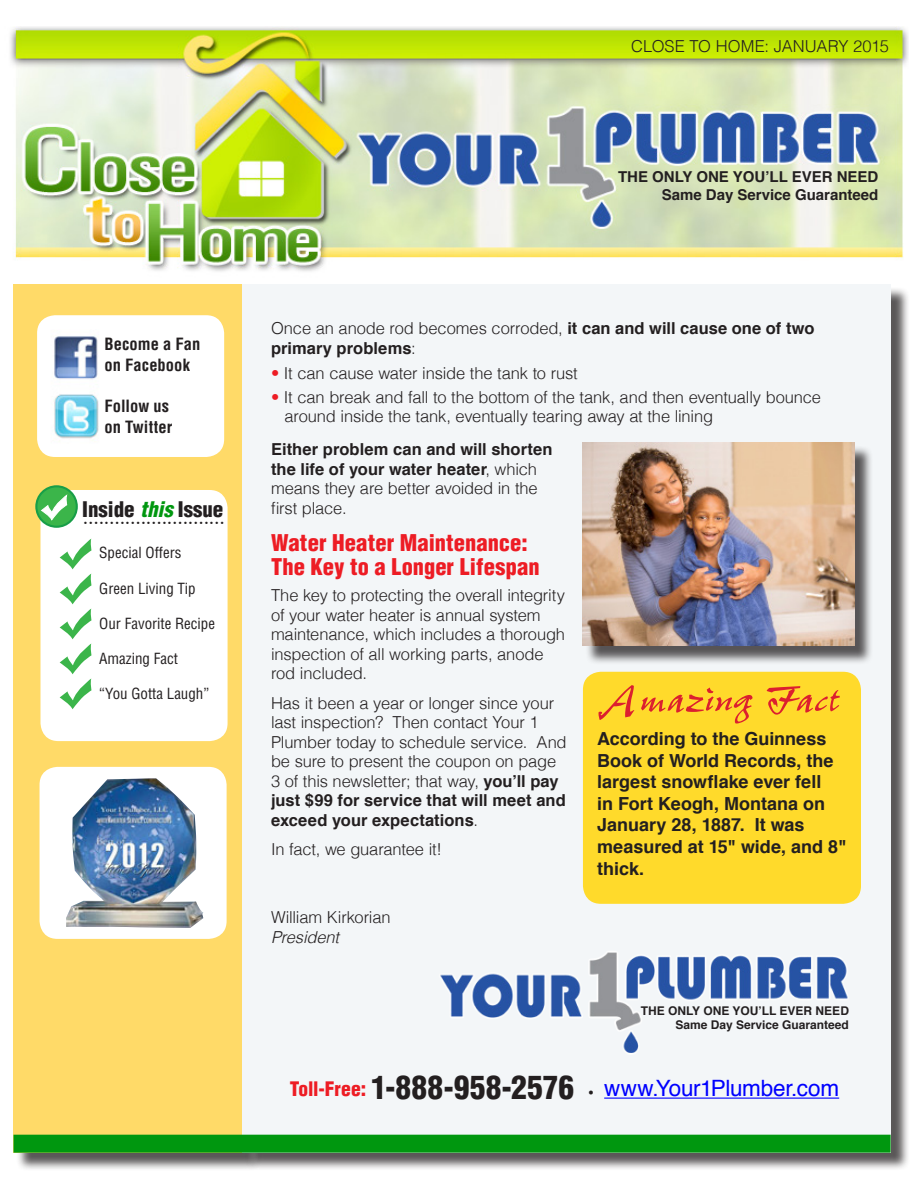
<style>
.page{position:relative;width:918px;height:1188px;background:#fff}
.page>*{position:absolute;margin:0;border:0;box-sizing:border-box;transform-origin:0 0}
.Body_Text{font:900 condensed 22.5px/24px "Helvetica";letter-spacing:.005em;color:#ed1c24}
.t1{font:22.5px "Helvetica";letter-spacing:-.01em;color:#00f}
.t2{font:21px "Times";color:#231f20}
.t3{font:900 condensed 21px "Helvetica";color:#231f20}
.t4{font:700 18px/21.6px "Helvetica";color:#231f20}
.Body_Text-2{font:300 16.5px/19.5px "Helvetica";letter-spacing:-.01em;color:#231f20}
.Body_Text-3{font:700 16.5px/19.5px "Helvetica";letter-spacing:.005em;color:#231f20}
.Bullet_Copy{font:300 16.5px/19.5px "Helvetica";letter-spacing:-.01em;color:#231f20}
.t5{font:700 condensed 16.5px/21px "Helvetica";letter-spacing:.005em;color:#231f20}
.Normal__Web{font:300 16.5px/19.5px "Helvetica";letter-spacing:-.01em;color:#231f20}
.t6{font:condensed 15px "Helvetica";color:#231f20}
.t7{font:700 15px/18px "Helvetica";color:#231f20;text-align:right}
.t8{font:700 12px/14.4px "Helvetica";color:#231f20;text-align:right}
.s1{font-style:italic;color:#00970f}
.s2{font-weight:300}
.s3{color:#ed1c24}
.s4{font-weight:700}
.s5{font-style:italic}
.s6{font-weight:900;font-stretch:condensed;font-size:19.5px;color:#ed1c24}
.s7{font-weight:900;font-stretch:condensed;font-size:31.5px;color:#231f20}
</style>
<div class="page">
<div style="left:14px;top:285px;width:229px;height:868px;background:#ffda68"></div>
<div style="left:245px;top:286px;width:665px;height:885px;background:#231f20;opacity:.75"></div>
<div style="left:242px;top:284px;width:649px;height:869px;background:#f3f6f8"></div>
<div style="left:14px;top:1135px;width:877px;height:18px;background:#00970f"></div>
<div style="left:37px;top:315px;width:187px;height:142px;background:#fff;border-radius:18px"></div>
<img style="left:54px;top:336px;width:45px;height:103px">
<div style="left:40px;top:490px;width:188px;height:251px;background:#fff;border-radius:18px"></div>
<svg style="left:60px;top:539px;width:32px;height:170px"></svg>
<svg style="left:36px;top:486px;width:41px;height:41px"></svg>
<div style="left:35px;top:485px;width:43px;height:43px;border:2px solid #189e48;border-radius:50%"></div>
<svg style="left:40px;top:496px;width:28px;height:24px"></svg>
<div style="left:583px;top:672px;width:278px;height:232px;background:#ffda2b;border-radius:18px"></div>
<svg style="left:598px;top:685px;width:242px;height:39px"></svg>
<img style="left:440px;top:951px;width:408px;height:103px">
<hr style="left:604px;top:1098px;width:235px;height:1px;background:#00f">
<img style="left:10px;top:27px;width:898px;height:245px">
<div style="left:585px;top:445px;width:288px;height:219px;background:#231f20;opacity:.75"></div>
<img style="left:583px;top:443px;width:271px;height:203px">
<div style="left:40px;top:767px;width:187px;height:172px;background:#fff;border-radius:18px"></div>
<img style="left:66px;top:778px;width:137px;height:150px">
<p class="Body_Text-2" style="left:631px;top:35px;width:259px">CLOSE TO HOME: JANUARY 2015</p>
<p class="t5" style="left:104px;top:333px;width:98px">Become a Fan on Facebook</p>
<p class="t5" style="left:104px;top:395px;width:70px">Follow us on Twitter</p>
<p class="t3" style="left:82px;top:496px;width:143px">Inside <span class="s1">this</span> Issue</p>
<p class="t2" style="left:82px;top:497px;width:143px">...........................</p>
<p class="t6" style="left:99px;top:543px;width:84px">Special Offers</p>
<p class="t6" style="left:99px;top:579px;width:98px">Green Living Tip</p>
<p class="t6" style="left:99px;top:614px;width:117px">Our Favorite Recipe</p>
<p class="t6" style="left:99px;top:649px;width:80px">Amazing Fact</p>
<p class="t6" style="left:99px;top:685px;width:112px">“You Gotta Laugh”</p>
<p class="t7" style="left:618px;top:168px;width:262px">THE ONLY ONE YOU’LL EVER NEED<br>Same Day Service Guaranteed</p>
<p class="Body_Text-3" style="left:271px;top:319px;width:545px"><span class="s2">Once an anode rod becomes corroded,</span> it can and will cause one of two primary problems<span class="s2">:</span></p>
<p class="Bullet_Copy" style="left:271px;top:363px;width:308px"><span class="s3">•</span> It can cause water inside the tank to rust</p>
<p class="Bullet_Copy" style="left:285px;top:387px;width:538px;text-indent:-14px"><span class="s3">•</span> It can break and fall to the bottom of the tank, and then eventually bounce around inside the tank, eventually tearing away at the lining</p>
<p class="Body_Text-3" style="left:271px;top:440px;width:283px">Either problem can and will shorten the life of your water heater<span class="s2">, which means they are better avoided in the first place.</span></p>
<p class="Body_Text" style="left:271px;top:531px;width:270px">Water Heater Maintenance:<br>The Key to a Longer Lifespan</p>
<p class="Body_Text-2" style="left:271px;top:585px;width:296px">The key to protecting the overall integrity of your water heater is annual system maintenance, which includes a thorough inspection of all working parts, anode rod included.</p>
<p class="Body_Text-2" style="left:271px;top:692px;width:297px">Has it been a year or longer since your last inspection? Then contact Your 1<br>Plumber today to schedule service. And be sure to present the coupon on page 3 of this newsletter; that way, <span class="s4">you’ll pay just $99 for service that will meet and exceed your expectations</span>.</p>
<p class="Body_Text-2" style="left:271px;top:838px;width:172px">In fact, we guarantee it!</p>
<p class="Normal__Web" style="left:271px;top:907px;width:121px">William Kirkorian<br><span class="s5">President</span></p>
<p class="t4" style="left:597px;top:728px;width:251px">According to the Guinness<br>Book of World Records, the largest snowflake ever fell<br>in Fort Keogh, Montana on<br>January 28, 1887. It was measured at 15" wide, and 8" thick.</p>
<p class="t8" style="left:641px;top:1003px;width:210px">THE ONLY ONE YOU’LL EVER NEED<br>Same Day Service Guaranteed</p>
<p class="t1" style="left:290px;top:1071px;width:551px"><span class="s6">Toll-Free:</span> <span class="s7">1-888-958-2576</span> <sub>•</sub> www.Your1Plumber.com</p>
</div>
